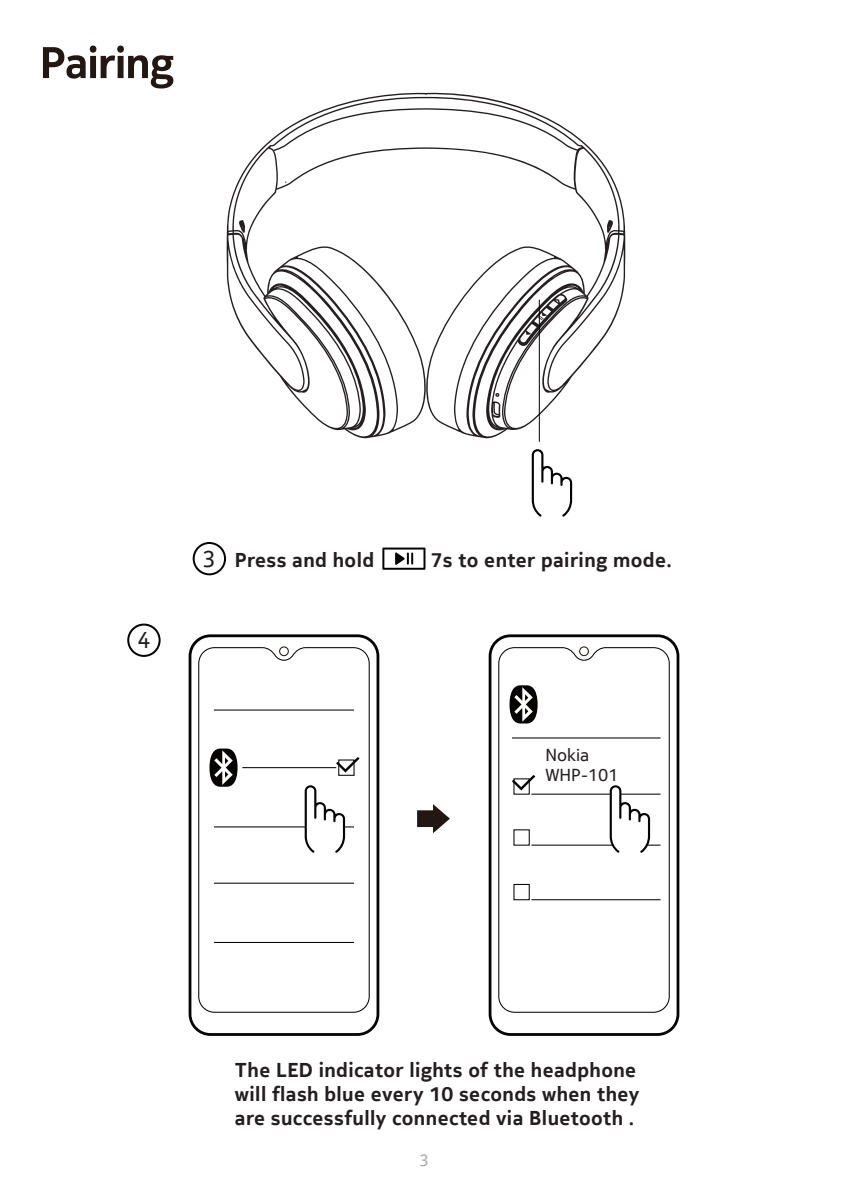
<style>
.page{position:relative;width:851px;height:1191px;background:#fff}
.page>*{position:absolute;margin:0;border:0;box-sizing:border-box;transform-origin:0 0}
.t1{font:23.2px "Nokia Pure Text";color:#231f20}
.t2{font:700 20px/24px "Nokia Pure Text";letter-spacing:.02em;color:#231f20}
.t3{font:17.2px/20.8px "Nokia Pure Text";color:#231f20}
.t4{font:16.8px "Nokia Pure Text";color:#a8a9ad}
.s1{font-weight:400;font-size:23.2px}
</style>
<div class="page">
<svg style="left:43px;top:46px;width:130px;height:42px"></svg>
<div style="left:127px;top:623px;width:34px;height:34px;border:2px solid #030303;border-radius:50%"></div>
<svg style="left:417px;top:804px;width:33px;height:29px"></svg>
<div style="left:188px;top:634px;width:191px;height:402px;border:3px solid #060303;border-radius:20px"></div>
<svg style="left:198px;top:647px;width:172px;height:366px"></svg>
<div style="left:279px;top:646px;width:10px;height:10px;border:1px solid #221713;border-radius:50%"></div>
<svg style="left:209px;top:748px;width:28px;height:38px"></svg>
<hr style="left:214px;top:709px;width:140px;height:1px;background:#060303">
<hr style="left:242px;top:767px;width:94px;height:1px;background:#060303">
<hr style="left:214px;top:826px;width:140px;height:1px;background:#060303">
<hr style="left:214px;top:882px;width:140px;height:2px;background:#060303">
<hr style="left:214px;top:941px;width:140px;height:2px;background:#060303">
<div style="left:338px;top:759px;width:16px;height:17px;border:1px solid #060303"></div>
<svg style="left:336px;top:757px;width:23px;height:15px"></svg>
<svg style="left:304px;top:785px;width:41px;height:67px"></svg>
<div style="left:488px;top:634px;width:191px;height:402px;border:3px solid #060303;border-radius:20px"></div>
<svg style="left:498px;top:646px;width:172px;height:367px"></svg>
<div style="left:579px;top:646px;width:9px;height:10px;border:1px solid #221713;border-radius:50%"></div>
<svg style="left:509px;top:685px;width:28px;height:38px"></svg>
<hr style="left:512px;top:737px;width:148px;height:1px;background:#060303">
<hr style="left:531px;top:793px;width:129px;height:2px;background:#060303">
<hr style="left:531px;top:844px;width:129px;height:2px;background:#060303">
<hr style="left:531px;top:899px;width:129px;height:1px;background:#060303">
<div style="left:513px;top:884px;width:16px;height:16px;border:1px solid #060303"></div>
<svg style="left:512px;top:775px;width:23px;height:15px"></svg>
<svg style="left:609px;top:785px;width:41px;height:67px"></svg>
<svg style="left:226px;top:92px;width:399px;height:346px"></svg>
<svg style="left:495px;top:393px;width:4px;height:4px"></svg>
<svg style="left:238px;top:220px;width:7px;height:13px"></svg>
<svg style="left:606px;top:220px;width:7px;height:13px"></svg>
<div style="left:193px;top:542px;width:33px;height:33px;border:2px solid #060304;border-radius:50%"></div>
<svg style="left:382px;top:547px;width:43px;height:23px"></svg>
<hr style="left:538px;top:300px;width:2px;height:142px;background:#060303">
<svg style="left:531px;top:449px;width:41px;height:67px"></svg>
<p class="t1" style="left:137px;top:625px;width:15px">4</p>
<p class="t2" style="left:202px;top:548px;width:173px"><span class="s1">3</span> Press and hold</p>
<p class="t2" style="left:430px;top:548px;width:243px">7s to enter pairing mode.</p>
<p class="t3" style="left:545px;top:744px;width:75px">Nokia<br>WHP-101</p>
<p class="t2" style="left:235px;top:1058px;width:406px">The LED indicator lights of the headphone will flash blue every 10 seconds when they are successfully connected via Bluetooth .</p>
<p class="t4" style="left:419px;top:1149px;width:11px">3</p>
</div>
